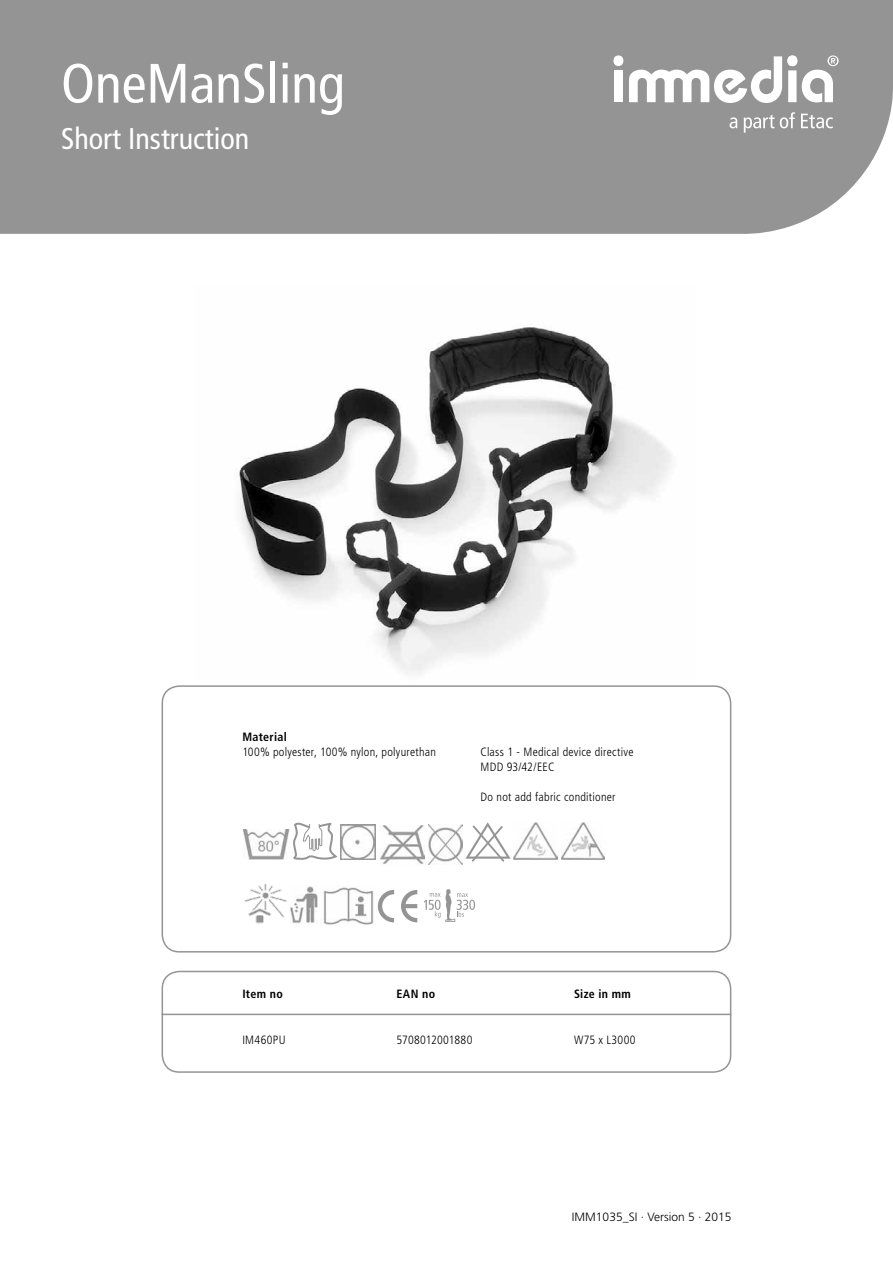
<style>
.page{position:relative;width:893px;height:1263px;background:#fff}
.page>*{position:absolute;margin:0;border:0;box-sizing:border-box;transform-origin:0 0}
.t1{font:condensed 55.5px "Frutiger LT Std";color:#fff}
.t2{font:condensed 30px "Frutiger LT Std";color:#fff}
.t3{font:300 condensed 12px/15px "Frutiger LT Std";letter-spacing:.02em;color:#000}
.t4{font:700 condensed 12px "Frutiger LT Std";letter-spacing:.025em;color:#000}
.t5{font:300 12px "Frutiger LT Std";color:#000}
</style>
<div class="page">
<div style="left:0;top:0;width:893px;height:234px;background:#949494"></div>
<div style="left:614px;top:70px;width:9px;height:32px;background:#fff"></div>
<div style="left:613px;top:55px;width:10px;height:11px;background:#fff;border-radius:50%"></div>
<svg style="left:629px;top:55px;width:219px;height:78px"></svg>
<img style="left:239px;top:327px;width:432px;height:347px">
<div style="left:162px;top:685px;width:569px;height:267px;border:2px solid #949494;border-radius:17px"></div>
<div style="left:162px;top:971px;width:569px;height:102px;border:2px solid #949494;border-radius:17px"></div>
<hr style="left:162px;top:1014px;width:569px;height:1px;background:#949494">
<svg style="left:378px;top:890px;width:16px;height:32px"></svg>
<svg style="left:401px;top:890px;width:16px;height:32px"></svg>
<img style="left:514px;top:823px;width:43px;height:36px">
<img style="left:243px;top:829px;width:47px;height:31px">
<img style="left:341px;top:825px;width:34px;height:34px">
<svg style="left:465px;top:822px;width:46px;height:40px"></svg>
<img style="left:429px;top:825px;width:33px;height:39px">
<svg style="left:424px;top:889px;width:51px;height:33px"></svg>
<img style="left:290px;top:886px;width:84px;height:39px">
<svg style="left:293px;top:823px;width:45px;height:37px"></svg>
<img style="left:380px;top:826px;width:44px;height:38px">
<img style="left:561px;top:823px;width:44px;height:37px">
<img style="left:244px;top:884px;width:43px;height:40px">
<h1 class="t1" style="left:61px;top:51px;width:285px">OneManSling</h1>
<h2 class="t2" style="left:61px;top:121px;width:190px">Short Instruction</h2>
<p class="t4" style="left:242px;top:729px;width:46px">Material</p>
<p class="t3" style="left:242px;top:744px;width:195px">100% polyester, 100% nylon, polyurethan</p>
<p class="t3" style="left:480px;top:744px;width:155px">Class 1 - Medical device directive<br>MDD 93/42/EEC</p>
<p class="t3" style="left:480px;top:789px;width:137px">Do not add fabric conditioner</p>
<p class="t4" style="left:242px;top:987px;width:42px">Item no</p>
<p class="t4" style="left:396px;top:987px;width:40px">EAN no</p>
<p class="t4" style="left:574px;top:987px;width:58px">Size in mm</p>
<p class="t3" style="left:242px;top:1033px;width:45px">IM460PU</p>
<p class="t3" style="left:396px;top:1033px;width:77px">5708012001880</p>
<p class="t3" style="left:574px;top:1033px;width:63px">W75 x L3000</p>
<p class="t5" style="left:572px;top:1210px;width:161px">IMM1035_SI · Version 5 · 2015</p>
</div>
